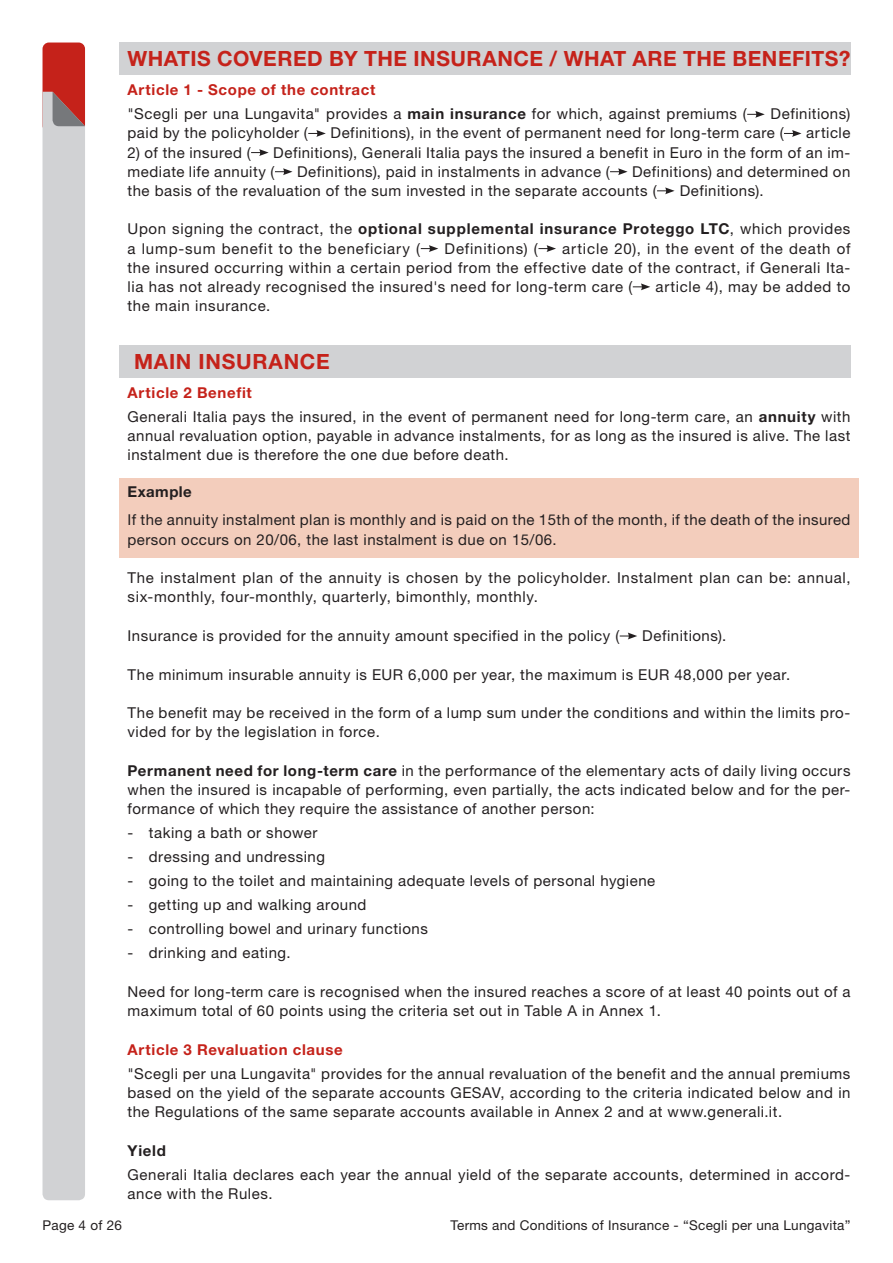
<style>
.page{position:relative;width:893px;height:1263px;background:#fff}
.page>*{position:absolute;margin:0;border:0;box-sizing:border-box;transform-origin:0 0}
.Titolo_Capitolo{font:700 21px "Helvetica Neue LT Std";letter-spacing:.025em;color:#c5221a}
.Testi_primo_paragrafo{font:15px/19.2px "Helvetica Neue LT Std";letter-spacing:.035em;color:#231f20}
.Testi{font:15px/19.2px "Helvetica Neue LT Std";letter-spacing:.04em;color:#231f20}
.BOX_testo_primo{font:15px/19.2px "Helvetica Neue LT Std";letter-spacing:.03em;color:#231f20}
.Titoletto_rosso_primo{font:700 15px "Helvetica Neue LT Std";letter-spacing:.045em;color:#c5221a}
.Titoletto_rosso{font:700 15px "Helvetica Neue LT Std";letter-spacing:.045em;color:#c5221a}
.BOX_testo{font:700 15px "Helvetica Neue LT Std";letter-spacing:.03em;color:#231f20}
.Titoletto_nero{font:700 15px "Helvetica Neue LT Std";letter-spacing:.045em;color:#231f20}
.t1{font:13.5px "Helvetica Neue LT Std";letter-spacing:.02em;color:#231f20}
.s1{font-weight:700}
</style>
<div class="page">
<div style="left:43px;top:43px;width:42px;height:89px;background:#c5221a;border-radius:6px"></div>
<div style="left:43px;top:92px;width:42px;height:1108px;background:#d1d2d4"></div>
<svg style="left:53px;top:92px;width:32px;height:34px"></svg>
<div style="left:119px;top:43px;width:731px;height:32px;background:#d1d2d4"></div>
<div style="left:119px;top:346px;width:731px;height:32px;background:#d1d2d4"></div>
<div style="left:119px;top:478px;width:740px;height:79px;background:#f3cdbc"></div>
<svg style="left:747px;top:111px;width:18px;height:7px"></svg>
<svg style="left:308px;top:130px;width:18px;height:7px"></svg>
<svg style="left:784px;top:130px;width:17px;height:7px"></svg>
<svg style="left:251px;top:149px;width:18px;height:7px"></svg>
<svg style="left:275px;top:168px;width:17px;height:7px"></svg>
<svg style="left:610px;top:168px;width:18px;height:7px"></svg>
<svg style="left:657px;top:187px;width:18px;height:7px"></svg>
<svg style="left:421px;top:245px;width:17px;height:7px"></svg>
<svg style="left:538px;top:245px;width:18px;height:7px"></svg>
<svg style="left:633px;top:283px;width:17px;height:7px"></svg>
<svg style="left:620px;top:632px;width:17px;height:7px"></svg>
<p class="Titolo_Capitolo" style="left:128px;top:46px;width:724px">WHATIS COVERED BY THE INSURANCE / WHAT ARE THE BENEFITS?</p>
<p class="Titoletto_rosso_primo" style="left:128px;top:81px;width:249px">Article 1 - Scope of the contract</p>
<p class="Testi_primo_paragrafo" style="left:128px;top:104px;width:621px">"Scegli per una Lungavita" provides a <span class="s1">main insurance</span> for which, against premiums (</p>
<p class="Testi_primo_paragrafo" style="left:771px;top:104px;width:81px">Definitions)</p>
<p class="Testi_primo_paragrafo" style="left:128px;top:123px;width:182px">paid by the policyholder (</p>
<p class="Testi_primo_paragrafo" style="left:331px;top:123px;width:454px">Definitions), in the event of permanent need for long-term care (</p>
<p class="Testi_primo_paragrafo" style="left:806px;top:123px;width:46px">article</p>
<p class="Testi_primo_paragrafo" style="left:128px;top:142px;width:125px">2) of the insured (</p>
<p class="Testi_primo_paragrafo" style="left:128px;top:142px;width:724px;text-indent:146px">Definitions), Generali Italia pays the insured a benefit in Euro in the form of an im&shy;mediate life annuity (</p>
<p class="Testi_primo_paragrafo" style="left:128px;top:162px;width:724px;text-indent:505px">Definitions) and determined on the basis of the revaluation of the sum invested in the separate accounts (</p>
<p class="Testi_primo_paragrafo" style="left:297px;top:162px;width:314px">Definitions), paid in instalments in advance (</p>
<p class="Testi_primo_paragrafo" style="left:680px;top:181px;width:86px">Definitions).</p>
<p class="Testi" style="left:128px;top:219px;width:724px">Upon signing the contract, the <span class="s1">optional supplemental insurance Proteggo LTC</span>, which provides a lump-sum benefit to the beneficiary (</p>
<p class="Testi" style="left:128px;top:238px;width:724px;text-align:justify;text-indent:435px">article 20), in the event of the death of the insured occurring within a certain period from the effective date of the contract, if Generali Ita&shy;lia has not already recognised the insured's need for long-term care (</p>
<p class="Testi" style="left:445px;top:238px;width:95px">Definitions) (</p>
<p class="Testi" style="left:656px;top:277px;width:196px">article 4), may be added to</p>
<p class="Testi" style="left:128px;top:296px;width:144px">the main insurance.</p>
<p class="Titolo_Capitolo" style="left:134px;top:349px;width:197px">MAIN INSURANCE</p>
<p class="Titoletto_rosso_primo" style="left:128px;top:383px;width:126px">Article 2 Benefit</p>
<p class="Testi_primo_paragrafo" style="left:128px;top:407px;width:724px;text-align:justify">Generali Italia pays the insured, in the event of permanent need for long-term care, an <span class="s1">annuity</span> with annual revaluation option, payable in advance instalments, for as long as the insured is alive. The last instalment due is therefore the one due before death.</p>
<p class="BOX_testo" style="left:128px;top:483px;width:66px">Example</p>
<p class="BOX_testo_primo" style="left:128px;top:510px;width:724px">If the annuity instalment plan is monthly and is paid on the 15th of the month, if the death of the insured person occurs on 20/06, the last instalment is due on 15/06.</p>
<p class="Testi" style="left:128px;top:568px;width:724px">The instalment plan of the annuity is chosen by the policyholder. Instalment plan can be: annual, six-monthly, four-monthly, quarterly, bimonthly, monthly.</p>
<p class="Testi" style="left:128px;top:626px;width:493px">Insurance is provided for the annuity amount specified in the policy (</p>
<p class="Testi" style="left:642px;top:626px;width:86px">Definitions).</p>
<p class="Testi" style="left:128px;top:664px;width:664px">The minimum insurable annuity is EUR 6,000 per year, the maximum is EUR 48,000 per year.</p>
<p class="Testi" style="left:128px;top:703px;width:724px">The benefit may be received in the form of a lump sum under the conditions and within the limits pro&shy;vided for by the legislation in force.</p>
<p class="Testi" style="left:128px;top:761px;width:724px;text-align:justify"><span class="s1">Permanent need for long-term care</span> in the performance of the elementary acts of daily living occurs when the insured is incapable of performing, even partially, the acts indicated below and for the per&shy;formance of which they require the assistance of another person:</p>
<p class="Testi_primo_paragrafo" style="left:128px;top:823px;width:191px">- taking a bath or shower</p>
<p class="Testi_primo_paragrafo" style="left:128px;top:847px;width:199px">- dressing and undressing</p>
<p class="Testi_primo_paragrafo" style="left:128px;top:871px;width:529px">- going to the toilet and maintaining adequate levels of personal hygiene</p>
<p class="Testi_primo_paragrafo" style="left:128px;top:895px;width:240px">- getting up and walking around</p>
<p class="Testi_primo_paragrafo" style="left:128px;top:919px;width:302px">- controlling bowel and urinary functions</p>
<p class="Testi_primo_paragrafo" style="left:128px;top:943px;width:165px">- drinking and eating.</p>
<p class="Testi" style="left:128px;top:982px;width:724px">Need for long-term care is recognised when the insured reaches a score of at least 40 points out of a maximum total of 60 points using the criteria set out in Table A in Annex 1.</p>
<p class="Titoletto_rosso" style="left:128px;top:1040px;width:217px">Article 3 Revaluation clause</p>
<p class="Testi_primo_paragrafo" style="left:128px;top:1063px;width:724px;text-align:justify">"Scegli per una Lungavita" provides for the annual revaluation of the benefit and the annual premiums based on the yield of the separate accounts GESAV, according to the criteria indicated below and in the Regulations of the same separate accounts available in Annex 2 and at www.generali.it.</p>
<p class="Titoletto_nero" style="left:128px;top:1141px;width:40px">Yield</p>
<p class="Testi_primo_paragrafo" style="left:128px;top:1164px;width:724px">Generali Italia declares each year the annual yield of the separate accounts, determined in accord&shy;ance with the Rules.</p>
<p class="t1" style="left:43px;top:1217px;width:81px">Page 4 of 26</p>
<p class="t1" style="left:451px;top:1217px;width:401px">Terms and Conditions of Insurance - “Scegli per una Lungavita”</p>
</div>
